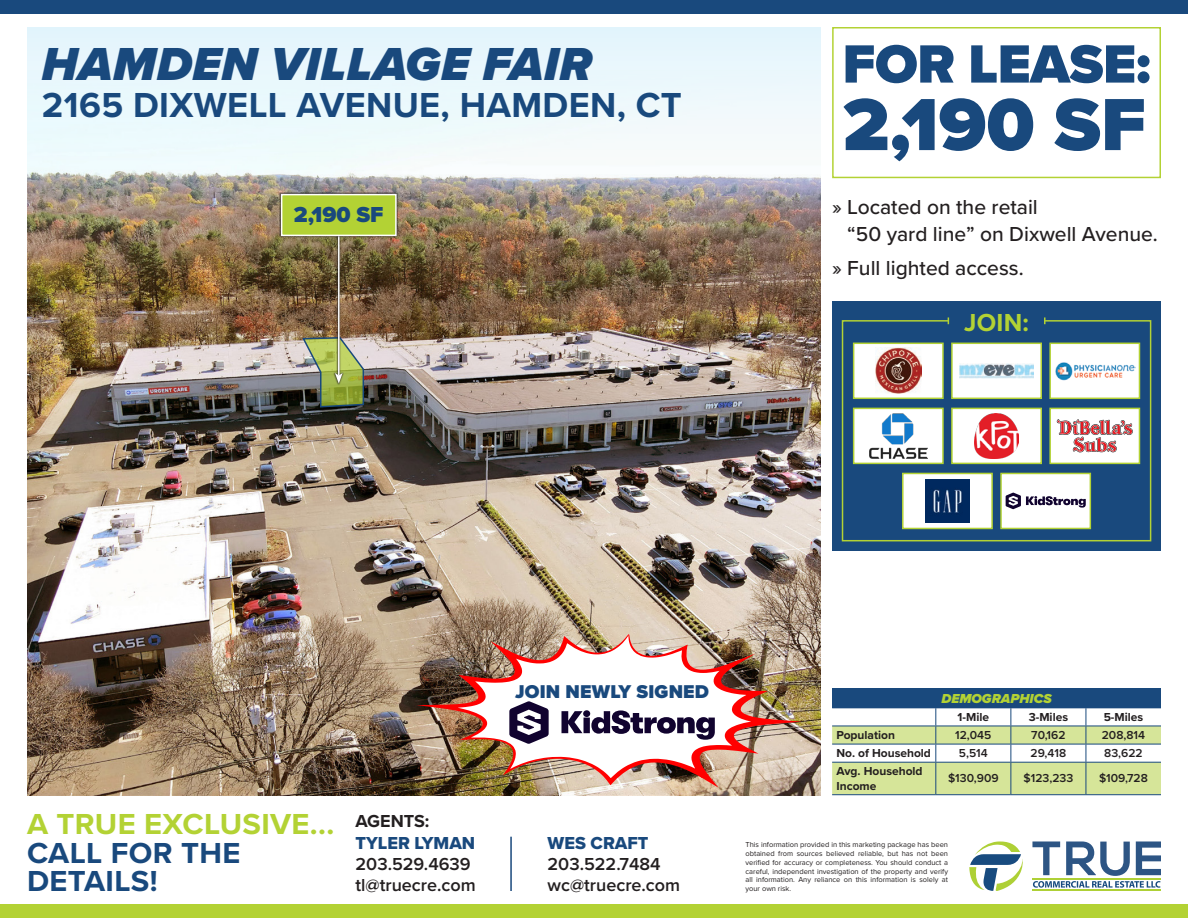
<style>
.page{position:relative;width:1188px;height:918px;background:#fff}
.page>*{position:absolute;margin:0;border:0;box-sizing:border-box;transform-origin:0 0}
.t1{font:900 76.5px "Proxima Nova";color:#19497d}
.t2{font:900 55.8px "Proxima Nova";letter-spacing:-.01em;color:#19497d}
.t3{font:italic 900 48px "Proxima Nova";letter-spacing:.01em;color:#19497d}
.t4{font:700 36px "Proxima Nova";letter-spacing:.01em;color:#19497d}
.t5{font:700 30px/28.5px "Proxima Nova";letter-spacing:.01em;color:#19497d}
.t6{font:700 25.5px "Proxima Nova";color:#b3d234}
.t7{font:900 22.5px "Proxima Nova";color:#19497d}
.t8{font:500 21px/27px "Proxima Nova";color:#231f20}
.t9{font:900 19.2px "Proxima Nova";letter-spacing:.01em;color:#19497d}
.t10{font:600 18px "Proxima Nova";color:#231f20}
.t11{font:18px "Proxima Nova Extrabld";color:#19497d}
.t12{font:700 18px "Proxima Nova";color:#231f20}
.t13{font:italic 900 13.5px "Proxima Nova";color:#b3d234}
.t14{font:700 12px/14.4px "Proxima Nova";color:#231f20}
.t15{font:600 12px "Proxima Nova";color:#231f20}
.t16{font:7.5px/8.7px "Proxima Nova";color:#231f20;text-align:justify}
.s1{color:#b3d234}
</style>
<div class="page">
<img style="left:27px;top:298px;width:794px;height:497px">
<div style="left:0;top:0;width:1188px;height:14px;background:#19497d"></div>
<svg style="left:969px;top:841px;width:54px;height:50px"></svg>
<hr style="left:1032px;top:889px;width:129px;height:2px;background:#aed036">
<svg style="left:1032px;top:841px;width:129px;height:47px"></svg>
<img style="left:27px;top:27px;width:794px;height:271px">
<div style="left:832px;top:27px;width:329px;height:151px;border:2px solid #b3d234"></div>
<div style="left:0;top:904px;width:1188px;height:14px;background:#b3d234"></div>
<hr style="left:510px;top:837px;width:2px;height:54px;background:#19497d">
<div style="left:832px;top:689px;width:329px;height:19px;background:#19497d"></div>
<svg style="left:832px;top:708px;width:329px;height:86px"></svg>
<hr style="left:832px;top:762px;width:104px;height:1px;background:#19497d">
<hr style="left:936px;top:762px;width:75px;height:1px;background:#19497d">
<hr style="left:935px;top:763px;width:1px;height:31px;background:#19497d">
<hr style="left:1011px;top:762px;width:75px;height:1px;background:#19497d">
<hr style="left:1011px;top:763px;width:1px;height:31px;background:#19497d">
<hr style="left:1086px;top:762px;width:75px;height:1px;background:#19497d">
<hr style="left:1086px;top:763px;width:1px;height:31px;background:#19497d">
<hr style="left:832px;top:794px;width:104px;height:1px;background:#19497d">
<hr style="left:936px;top:794px;width:75px;height:1px;background:#19497d">
<hr style="left:1011px;top:794px;width:75px;height:1px;background:#19497d">
<hr style="left:1086px;top:794px;width:75px;height:1px;background:#19497d">
<div style="left:832px;top:301px;width:329px;height:250px;background:#19497d"></div>
<svg style="left:841px;top:319px;width:311px;height:223px"></svg>
<svg style="left:1044px;top:317px;width:2px;height:7px"></svg>
<div style="left:854px;top:343px;width:89px;height:55px;background:#fff"></div>
<img style="left:875px;top:348px;width:46px;height:46px">
<div style="left:853px;top:343px;width:91px;height:56px;border:2px solid #b3d234"></div>
<div style="left:952px;top:343px;width:89px;height:55px;background:#fff"></div>
<img style="left:959px;top:363px;width:75px;height:15px">
<div style="left:951px;top:343px;width:91px;height:56px;border:2px solid #b3d234"></div>
<div style="left:1050px;top:343px;width:89px;height:55px;background:#fff"></div>
<img style="left:1055px;top:362px;width:80px;height:18px">
<div style="left:1049px;top:343px;width:91px;height:56px;border:2px solid #b3d234"></div>
<div style="left:854px;top:408px;width:89px;height:55px;background:#fff"></div>
<img style="left:869px;top:413px;width:58px;height:46px">
<div style="left:853px;top:408px;width:91px;height:56px;border:2px solid #b3d234"></div>
<div style="left:903px;top:473px;width:89px;height:55px;background:#fff"></div>
<img style="left:926px;top:479px;width:43px;height:44px">
<div style="left:902px;top:473px;width:91px;height:56px;border:2px solid #b3d234"></div>
<div style="left:1001px;top:473px;width:89px;height:55px;background:#fff"></div>
<svg style="left:1006px;top:493px;width:80px;height:16px"></svg>
<div style="left:1000px;top:473px;width:91px;height:56px;border:2px solid #b3d234"></div>
<div style="left:952px;top:408px;width:89px;height:55px;background:#fff"></div>
<img style="left:975px;top:413px;width:43px;height:46px">
<div style="left:951px;top:408px;width:91px;height:56px;border:2px solid #b3d234"></div>
<div style="left:1050px;top:408px;width:89px;height:55px;background:#fff"></div>
<svg style="left:1057px;top:419px;width:76px;height:33px"></svg>
<div style="left:1049px;top:408px;width:91px;height:56px;border:2px solid #b3d234"></div>
<div style="left:333px;top:223px;width:12px;height:163px;background:#231f20;opacity:.75"></div>
<hr style="left:338px;top:225px;width:2px;height:150px;background:#fff">
<img style="left:301px;top:336px;width:64px;height:72px">
<div style="left:279px;top:192px;width:120px;height:46px;background:#231f20;opacity:.75"></div>
<div style="left:282px;top:195px;width:114px;height:40px;background:#b3d234"></div>
<div style="left:281px;top:194px;width:116px;height:42px;border:2px solid #fff"></div>
<img style="left:417px;top:634px;width:384px;height:154px">
<svg style="left:562px;top:710px;width:153px;height:30px"></svg>
<svg style="left:509px;top:701px;width:40px;height:43px"></svg>
<p class="t3" style="left:42px;top:28px;width:551px">HAMDEN VILLAGE FAIR</p>
<p class="t4" style="left:42px;top:79px;width:641px">2165 DIXWELL AVENUE, HAMDEN, CT</p>
<p class="t7" style="left:294px;top:198px;width:91px">2,190 SF</p>
<p class="t2" style="left:843px;top:22px;width:309px">FOR LEASE:</p>
<p class="t1" style="left:843px;top:68px;width:305px">2,190 SF</p>
<p class="t8" style="left:847px;top:193px;width:312px;text-indent:-15px">» Located on the retail<br>“50 yard line” on Dixwell Avenue.</p>
<p class="t8" style="left:832px;top:254px;width:193px">» Full lighted access.</p>
<p class="t6" style="left:964px;top:303px;width:66px">JOIN:</p>
<p class="t9" style="left:515px;top:677px;width:195px">JOIN NEWLY SIGNED</p>
<p class="t5" style="left:27px;top:809px;width:309px"><span class="s1">A TRUE EXCLUSIVE...<br></span>CALL FOR THE<br>DETAILS!</p>
<p class="t12" style="left:356px;top:808px;width:75px">AGENTS:</p>
<p class="t11" style="left:356px;top:830px;width:121px">TYLER LYMAN</p>
<p class="t11" style="left:548px;top:830px;width:102px">WES CRAFT</p>
<p class="t10" style="left:356px;top:851px;width:117px">203.529.4639</p>
<p class="t10" style="left:548px;top:851px;width:115px">203.522.7484</p>
<p class="t10" style="left:356px;top:872px;width:122px">tl@truecre.com</p>
<p class="t10" style="left:548px;top:872px;width:134px">wc@truecre.com</p>
<p class="t13" style="left:942px;top:688px;width:112px">DEMOGRAPHICS</p>
<p class="t14" style="left:958px;top:709px;width:33px">1-Mile</p>
<p class="t14" style="left:1029px;top:709px;width:41px">3-Miles</p>
<p class="t14" style="left:1104px;top:709px;width:41px">5-Miles</p>
<p class="t14" style="left:836px;top:728px;width:60px">Population</p>
<p class="t15" style="left:955px;top:726px;width:38px">12,045</p>
<p class="t15" style="left:1031px;top:726px;width:36px">70,162</p>
<p class="t15" style="left:1102px;top:726px;width:45px">208,814</p>
<p class="t14" style="left:836px;top:746px;width:96px">No. of Household</p>
<p class="t15" style="left:959px;top:744px;width:30px">5,514</p>
<p class="t15" style="left:1031px;top:744px;width:37px">29,418</p>
<p class="t15" style="left:1104px;top:744px;width:40px">83,622</p>
<p class="t14" style="left:836px;top:764px;width:88px">Avg. Household<br>Income</p>
<p class="t15" style="left:948px;top:770px;width:52px">$130,909</p>
<p class="t15" style="left:1024px;top:770px;width:51px">$123,233</p>
<p class="t15" style="left:1099px;top:770px;width:50px">$109,728</p>
<p class="t16" style="left:746px;top:840px;width:204px">This information provided in this marketing package has been obtained from sources believed reliable, but has not been verified for accuracy or completeness. You should conduct a careful, independent investigation of the property and verify all information. Any reliance on this information is solely at your own risk.</p>
</div>
